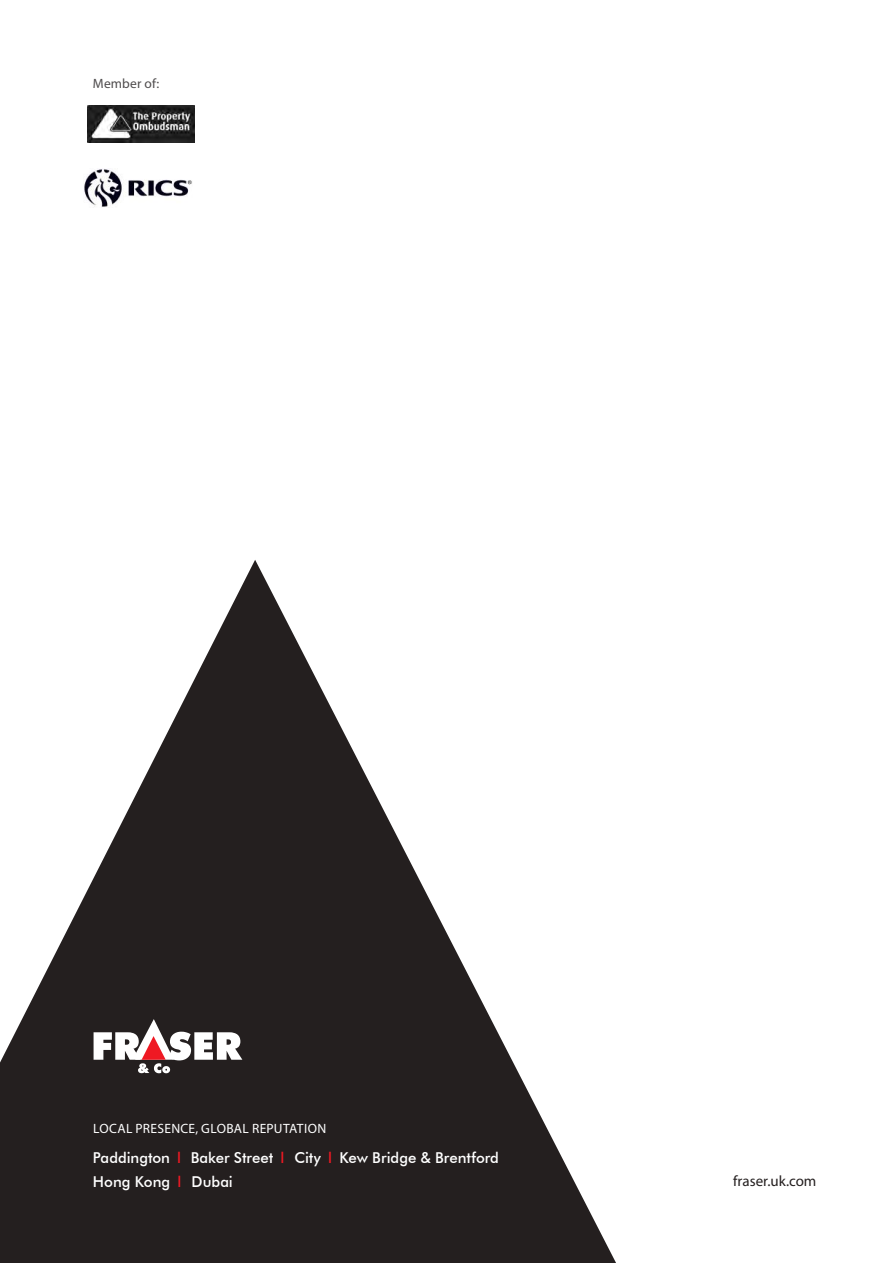
<style>
.page{position:relative;width:893px;height:1263px;background:#fff}
.page>*{position:absolute;margin:0;border:0;box-sizing:border-box;transform-origin:0 0}
.t1{font:500 15px/24px "Futura BT";letter-spacing:-.005em;color:#fff}
.t2{font:15px "Myriad Pro";color:#241f1f}
.t3{font:13.5px "Myriad Pro";letter-spacing:.02em;color:#fff}
.t4{font:13.5px "Myriad Pro";letter-spacing:.01em;color:#4e4b4c}
.s1{color:#ef1923}
</style>
<div class="page">
<img style="left:87px;top:105px;width:107px;height:37px">
<svg style="left:0;top:560px;width:616px;height:703px;fill:#241f1f"></svg>
<svg style="left:94px;top:1019px;width:148px;height:54px"></svg>
<img style="left:84px;top:169px;width:108px;height:38px">
<p class="t4" style="left:93px;top:75px;width:68px">Member of:</p>
<p class="t3" style="left:93px;top:1120px;width:235px">LOCAL PRESENCE, GLOBAL REPUTATION</p>
<p class="t1" style="left:93px;top:1146px;width:408px">Paddington <span class="s1">l</span> Baker Street <span class="s1">l</span> City <span class="s1">l</span> Kew Bridge &amp; Brentford<br>Hong Kong <span class="s1">l</span> Dubai</p>
<p class="t2" style="left:733px;top:1172px;width:85px">fraser.uk.com</p>
</div>
